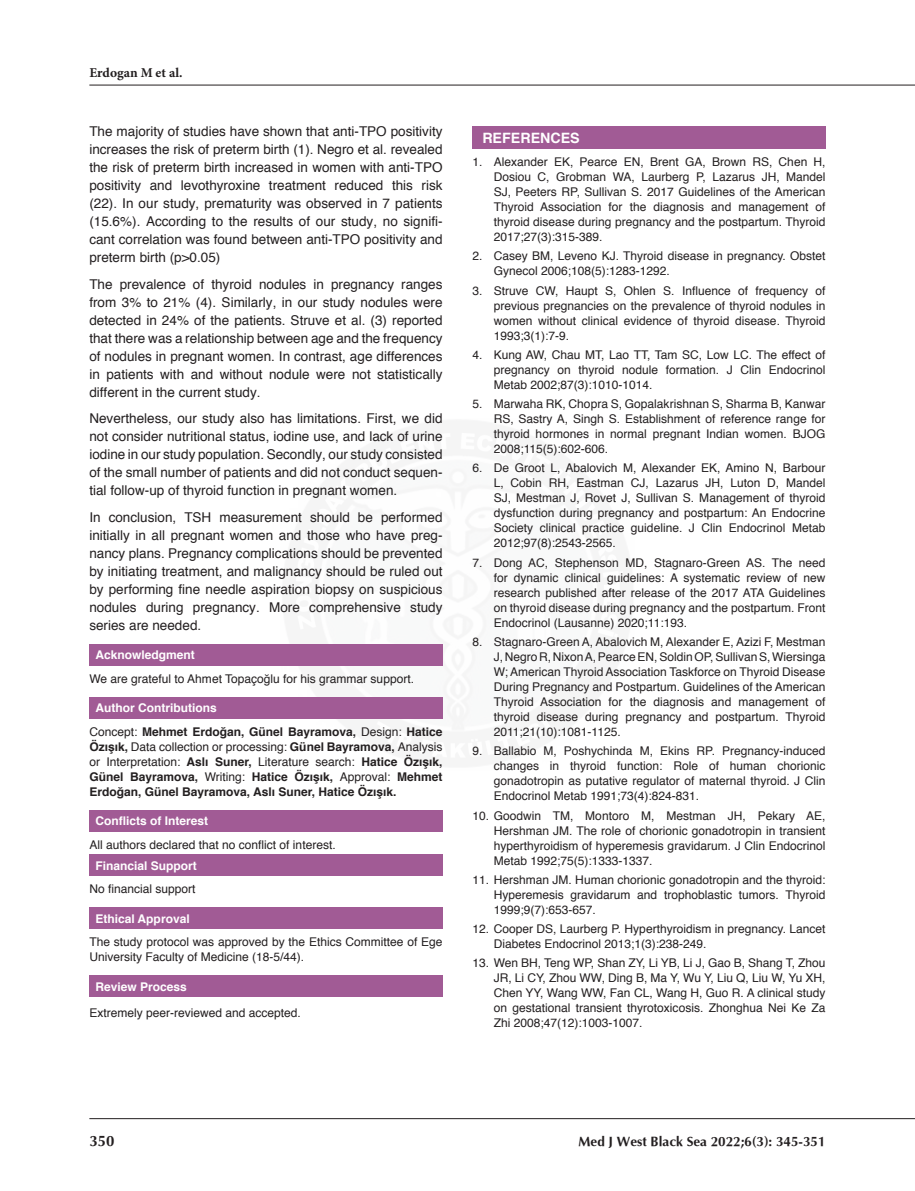
<style>
.page{position:relative;width:915px;height:1191px;background:#fff}
.page>*{position:absolute;margin:0;border:0;box-sizing:border-box;transform-origin:0 0}
.t1{font:700 15px "Optima";color:#231f20}
.t2{font:700 14.25px "Helvetica";color:#fff}
.t3{font:13.5px/18px "Helvetica";color:#231f20;text-align:justify}
.t4{font:700 13.5px "Optima";color:#231f20}
.t5{font:700 13.5px "Minion Pro";letter-spacing:.005em;color:#231f20}
.t6{font:12px/15px "Helvetica";color:#231f20;text-align:justify}
.t7{font:700 12px/15px "Helvetica";color:#231f20}
.t8{font:700 12px "Helvetica";color:#fff}
.s1{color:#fff}
.s2{font-weight:400}
</style>
<div class="page">
<hr style="left:89px;top:85px;width:825px;height:1px;background:#231f20">
<hr style="left:89px;top:1118px;width:825px;height:1px;background:#231f20">
<div style="left:472px;top:126px;width:353px;height:23px;background:#a15b95"></div>
<div style="left:89px;top:644px;width:353px;height:21px;background:#a15b95"></div>
<div style="left:89px;top:697px;width:353px;height:21px;background:#a15b95"></div>
<div style="left:89px;top:810px;width:353px;height:21px;background:#a15b95"></div>
<div style="left:89px;top:855px;width:353px;height:21px;background:#a15b95"></div>
<div style="left:89px;top:908px;width:353px;height:21px;background:#a15b95"></div>
<div style="left:89px;top:976px;width:353px;height:21px;background:#a15b95"></div>
<p class="t5" style="left:89px;top:63px;width:95px">Erdogan M et al.</p>
<p class="t3" style="left:89px;top:123px;width:354px">The majority of studies have shown that anti-TPO positivity increases the risk of preterm birth (1). Negro et al. revealed the risk of preterm birth increased in women with anti-TPO positivity and levothyroxine treatment reduced this risk (22). In our study, prematurity was observed in 7 patients (15.6%). According to the results of our study, no signifi&shy;cant correlation was found between anti-TPO positivity and preterm birth (p&gt;0.05)</p>
<p class="t3" style="left:89px;top:275px;width:354px">The prevalence of thyroid nodules in pregnancy ranges from 3% to 21% (4). Similarly, in our study nodules were detected in 24% of the patients. Struve et al. (3) reported that there was a relationship between age and the frequency of nodules in pregnant women. In contrast, age differences in patients with and without nodule were not statistically different in the current study.</p>
<p class="t3" style="left:89px;top:410px;width:354px">Nevertheless, our study also has limitations. First, we did not consider nutritional status, iodine use, and lack of urine iodine in our study population. Secondly, our study consisted of the small number of patients and did not conduct sequen&shy;tial follow-up of thyroid function in pregnant women.</p>
<p class="t3" style="left:89px;top:508px;width:354px">In conclusion, TSH measurement should be performed initially in all pregnant women and those who have preg&shy;nancy plans. Pregnancy complications should be prevented by initiating treatment, and malignancy should be ruled out by performing fine needle aspiration biopsy on suspicious nodules during pregnancy. More comprehensive study series are needed.</p>
<p class="t8" style="left:95px;top:645px;width:101px">Acknowledgment</p>
<p class="t6" style="left:89px;top:671px;width:326px">We are grateful to Ahmet Topaçoğlu for his grammar support.</p>
<p class="t7" style="left:89px;top:696px;width:354px;line-height:23.5px;text-indent:6px"><span class="s1">Author Contributions<br></span><span class="s2">Concept:</span> Mehmet Erdoğan, Günel Bayramova, <span class="s2">Design:</span> Hatice</p>
<p class="t7" style="left:89px;top:739px;width:354px;text-align:justify">Özışık, <span class="s2">Data collection or processing:</span> Günel Bayramova, <span class="s2">Analysis or Interpretation:</span> Aslı Suner, <span class="s2">Literature search:</span> Hatice Özışık, Günel Bayramova, <span class="s2">Writing:</span> Hatice Özışık, <span class="s2">Approval:</span> Mehmet Erdoğan, Günel Bayramova, Aslı Suner, Hatice Özışık.</p>
<p class="t8" style="left:95px;top:811px;width:114px">Conflicts of Interest</p>
<p class="t6" style="left:89px;top:837px;width:248px">All authors declared that no conflict of interest.</p>
<p class="t8" style="left:95px;top:856px;width:103px">Financial Support</p>
<p class="t6" style="left:89px;top:882px;width:108px">No financial support</p>
<p class="t8" style="left:95px;top:909px;width:96px">Ethical Approval</p>
<p class="t6" style="left:89px;top:935px;width:354px">The study protocol was approved by the Ethics Committee of Ege<br>University Faculty of Medicine (18-5/44).</p>
<p class="t8" style="left:95px;top:977px;width:93px">Review Process</p>
<p class="t6" style="left:89px;top:1006px;width:213px">Extremely peer-reviewed and accepted.</p>
<p class="t2" style="left:482px;top:126px;width:99px">REFERENCES</p>
<p class="t6" style="left:493px;top:155px;width:333px;text-indent:-21px">1. Alexander EK, Pearce EN, Brent GA, Brown RS, Chen H, Dosiou C, Grobman WA, Laurberg P, Lazarus JH, Mandel SJ, Peeters RP, Sullivan S. 2017 Guidelines of the American Thyroid Association for the diagnosis and management of thyroid disease during pregnancy and the postpartum. Thyroid 2017;27(3):315-389.</p>
<p class="t6" style="left:493px;top:249px;width:333px;text-indent:-21px">2. Casey BM, Leveno KJ. Thyroid disease in pregnancy. Obstet<br>Gynecol 2006;108(5):1283-1292.</p>
<p class="t6" style="left:493px;top:283px;width:333px;text-indent:-21px">3. Struve CW, Haupt S, Ohlen S. Influence of frequency of previous pregnancies on the prevalence of thyroid nodules in women without clinical evidence of thyroid disease. Thyroid 1993;3(1):7-9.</p>
<p class="t6" style="left:493px;top:347px;width:333px;text-indent:-21px">4. Kung AW, Chau MT, Lao TT, Tam SC, Low LC. The effect of pregnancy on thyroid nodule formation. J Clin Endocrinol Metab 2002;87(3):1010-1014.</p>
<p class="t6" style="left:493px;top:397px;width:333px;text-indent:-21px">5. Marwaha RK, Chopra S, Gopalakrishnan S, Sharma B, Kanwar RS, Sastry A, Singh S. Establishment of reference range for thyroid hormones in normal pregnant Indian women. BJOG 2008;115(5):602-606.</p>
<p class="t6" style="left:493px;top:461px;width:333px;text-indent:-21px">6. De Groot L, Abalovich M, Alexander EK, Amino N, Barbour L, Cobin RH, Eastman CJ, Lazarus JH, Luton D, Mandel SJ, Mestman J, Rovet J, Sullivan S. Management of thyroid dysfunction during pregnancy and postpartum: An Endocrine Society clinical practice guideline. J Clin Endocrinol Metab 2012;97(8):2543-2565.</p>
<p class="t6" style="left:493px;top:555px;width:333px;text-indent:-21px">7. Dong AC, Stephenson MD, Stagnaro-Green AS. The need for dynamic clinical guidelines: A systematic review of new research published after release of the 2017 ATA Guidelines on thyroid disease during pregnancy and the postpartum. Front Endocrinol (Lausanne) 2020;11:193.</p>
<p class="t6" style="left:493px;top:634px;width:333px;text-indent:-21px">8. Stagnaro-Green A, Abalovich M, Alexander E, Azizi F, Mestman J, Negro R, Nixon A, Pearce EN, Soldin OP, Sullivan S, Wiersinga W; American Thyroid Association Taskforce on Thyroid Disease During Pregnancy and Postpartum. Guidelines of the American Thyroid Association for the diagnosis and management of thyroid disease during pregnancy and postpartum. Thyroid 2011;21(10):1081-1125.</p>
<p class="t6" style="left:493px;top:744px;width:333px;text-indent:-21px">9. Ballabio M, Poshychinda M, Ekins RP. Pregnancy-induced changes in thyroid function: Role of human chorionic gonadotropin as putative regulator of maternal thyroid. J Clin Endocrinol Metab 1991;73(4):824-831.</p>
<p class="t6" style="left:493px;top:808px;width:333px;text-indent:-21px">10. Goodwin TM, Montoro M, Mestman JH, Pekary AE, Hershman JM. The role of chorionic gonadotropin in transient hyperthyroidism of hyperemesis gravidarum. J Clin Endocrinol Metab 1992;75(5):1333-1337.</p>
<p class="t6" style="left:493px;top:872px;width:333px;text-indent:-21px">11. Hershman JM. Human chorionic gonadotropin and the thyroid:<br>Hyperemesis gravidarum and trophoblastic tumors. Thyroid 1999;9(7):653-657.</p>
<p class="t6" style="left:493px;top:921px;width:333px;text-indent:-21px">12. Cooper DS, Laurberg P. Hyperthyroidism in pregnancy. Lancet<br>Diabetes Endocrinol 2013;1(3):238-249.</p>
<p class="t6" style="left:493px;top:956px;width:333px;text-indent:-21px">13. Wen BH, Teng WP, Shan ZY, Li YB, Li J, Gao B, Shang T, Zhou JR, Li CY, Zhou WW, Ding B, Ma Y, Wu Y, Liu Q, Liu W, Yu XH, Chen YY, Wang WW, Fan CL, Wang H, Guo R. A clinical study on gestational transient thyrotoxicosis. Zhonghua Nei Ke Za Zhi 2008;47(12):1003-1007.</p>
<p class="t1" style="left:89px;top:1131px;width:27px">350</p>
<p class="t4" style="left:578px;top:1132px;width:248px">Med J West Black Sea 2022;6(3): 345-351</p>
</div>
